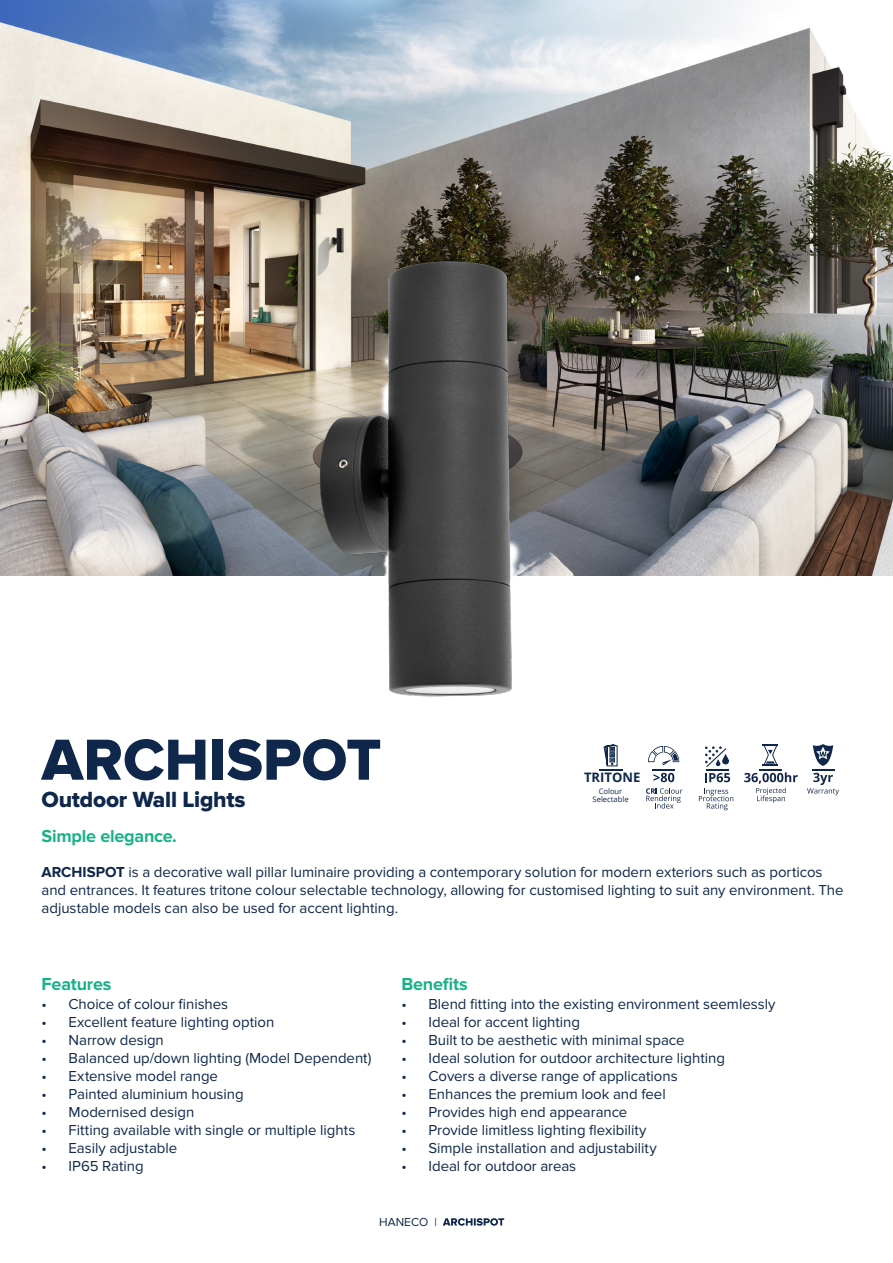
<style>
.page{position:relative;width:893px;height:1263px;background:#fff}
.page>*{position:absolute;margin:0;border:0;box-sizing:border-box;transform-origin:0 0}
.t1{font:60px "Proxima Nova Extrabld";color:#0e274a}
.t2{font:22.8px "Proxima Nova Extrabld";letter-spacing:-.01em;color:#0e274a}
.t3{font:700 18px "Proxima Nova";letter-spacing:-.015em;color:#17b287}
.t4{font:15px/18px "Proxima Nova";letter-spacing:-.005em;color:#0e274a}
.t5{font:700 13.05px "Open Sans";color:#0e274a}
.t6{font:12px "Proxima Nova";color:#12294a}
.t7{font:7.65px/7.6px "Open Sans";color:#102649;text-align:center}
.s1{font-weight:700}
</style>
<div class="page">
<svg style="left:443px;top:1218px;width:61px;height:8px"></svg>
<img style="left:0;top:0;width:893px;height:575px">
<img style="left:204px;top:239px;width:480px;height:458px">
<svg style="left:763px;top:745px;width:15px;height:20px"></svg>
<hr style="left:759px;top:769px;width:22px;height:2px;background:#10264a">
<svg style="left:744px;top:772px;width:54px;height:31px"></svg>
<svg style="left:699px;top:788px;width:34px;height:22px"></svg>
<svg style="left:705px;top:746px;width:25px;height:36px"></svg>
<svg style="left:813px;top:744px;width:20px;height:22px"></svg>
<svg style="left:807px;top:773px;width:32px;height:22px"></svg>
<hr style="left:811px;top:769px;width:23px;height:2px;background:#10264a">
<svg style="left:646px;top:788px;width:37px;height:20px"></svg>
<hr style="left:652px;top:769px;width:23px;height:2px;background:#10264a">
<svg style="left:648px;top:746px;width:31px;height:19px"></svg>
<svg style="left:653px;top:773px;width:21px;height:9px"></svg>
<svg style="left:599px;top:744px;width:24px;height:27px"></svg>
<div style="left:607px;top:745px;width:10px;height:21px;border:1px solid #102649"></div>
<p class="t1" style="left:42px;top:725px;width:341px">ARCHISPOT</p>
<p class="t2" style="left:42px;top:786px;width:205px">Outdoor Wall Lights</p>
<p class="t3" style="left:42px;top:825px;width:137px">Simple elegance.</p>
<p class="t4" style="left:42px;top:864px;width:803px"><span class="s1">ARCHISPOT</span> is a decorative wall pillar luminaire providing a contemporary solution for modern exteriors such as porticos and entrances. It features tritone colour selectable technology, allowing for customised lighting to suit any environment. The adjustable models can also be used for accent lighting.</p>
<p class="t5" style="left:584px;top:768px;width:58px">TRITONE</p>
<p class="t7" style="left:593px;top:787px;width:38px">Colour<br>Selectable</p>
<p class="t3" style="left:42px;top:974px;width:71px">Features</p>
<p class="t4" style="left:42px;top:995px;width:188px">• Choice of colour finishes</p>
<p class="t4" style="left:42px;top:1013px;width:234px">• Excellent feature lighting option</p>
<p class="t4" style="left:42px;top:1031px;width:124px">• Narrow design</p>
<p class="t4" style="left:42px;top:1049px;width:331px">• Balanced up/down lighting (Model Dependent)</p>
<p class="t4" style="left:42px;top:1067px;width:178px">• Extensive model range</p>
<p class="t4" style="left:42px;top:1085px;width:204px">• Painted aluminium housing</p>
<p class="t4" style="left:42px;top:1103px;width:154px">• Modernised design</p>
<p class="t4" style="left:42px;top:1121px;width:315px">• Fitting available with single or multiple lights</p>
<p class="t4" style="left:42px;top:1139px;width:137px">• Easily adjustable</p>
<p class="t4" style="left:42px;top:1157px;width:104px">• IP65 Rating</p>
<p class="t3" style="left:401px;top:974px;width:68px">Benefits</p>
<p class="t4" style="left:401px;top:995px;width:375px">• Blend fitting into the existing environment seemlessly</p>
<p class="t4" style="left:401px;top:1013px;width:180px">• Ideal for accent lighting</p>
<p class="t4" style="left:401px;top:1031px;width:285px">• Built to be aesthetic with minimal space</p>
<p class="t4" style="left:401px;top:1049px;width:325px">• Ideal solution for outdoor architecture lighting</p>
<p class="t4" style="left:401px;top:1067px;width:278px">• Covers a diverse range of applications</p>
<p class="t4" style="left:401px;top:1085px;width:266px">• Enhances the premium look and feel</p>
<p class="t4" style="left:401px;top:1103px;width:227px">• Provides high end appearance</p>
<p class="t4" style="left:401px;top:1121px;width:247px">• Provide limitless lighting flexibility</p>
<p class="t4" style="left:401px;top:1139px;width:257px">• Simple installation and adjustability</p>
<p class="t4" style="left:401px;top:1157px;width:176px">• Ideal for outdoor areas</p>
<p class="t6" style="left:379px;top:1215px;width:59px">HANECO |</p>
</div>
